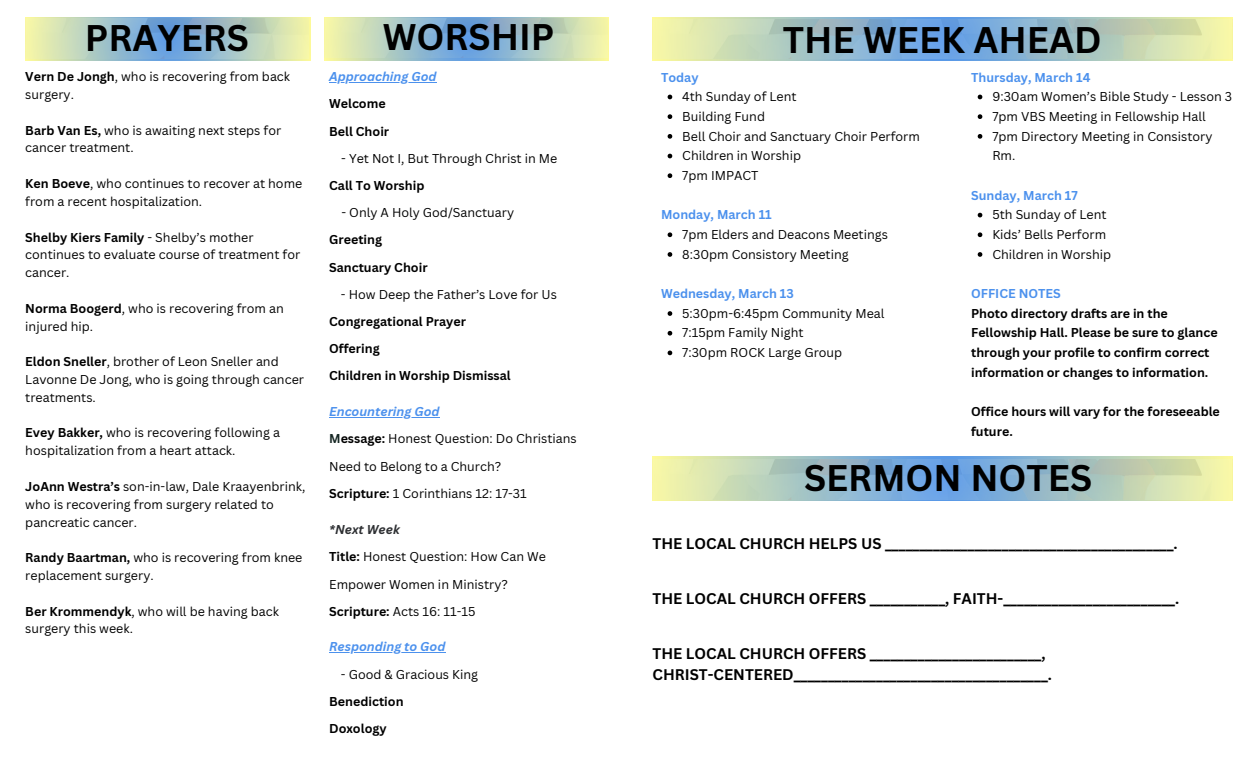
<style>
.page{position:relative;width:1260px;height:765px;background:#fff}
.page>*{position:absolute;margin:0;border:0;box-sizing:border-box;transform-origin:0 0}
.t1{font:700 36.12px "Canva Sans";color:#000}
.t2{font:700 15px/21.5px "Canva Sans";color:#000}
.t3{font:12.5px/17.8px "Canva Sans";color:#000}
.t4{font:700 12.5px/19.8px "Canva Sans";color:#000}
.t5{font:700 12.5px "Canva Sans";color:#4c91ed}
.t6{font:italic 700 12.5px "Canva Sans";color:#4c91ed}
.t7{font:italic 700 12.5px "Canva Sans";color:#2e3033}
.s1{font-weight:700}
.s2{font-weight:700;color:#172825}
.s3{color:#4c91ed}
</style>
<div class="page">
<svg style="left:668px;top:95px;width:4px;height:4px"></svg>
<svg style="left:668px;top:114px;width:4px;height:5px"></svg>
<svg style="left:668px;top:134px;width:4px;height:5px"></svg>
<svg style="left:668px;top:154px;width:4px;height:4px"></svg>
<svg style="left:668px;top:173px;width:4px;height:5px"></svg>
<svg style="left:668px;top:232px;width:4px;height:5px"></svg>
<svg style="left:668px;top:252px;width:4px;height:5px"></svg>
<svg style="left:668px;top:311px;width:4px;height:5px"></svg>
<svg style="left:668px;top:331px;width:4px;height:5px"></svg>
<svg style="left:668px;top:351px;width:4px;height:4px"></svg>
<svg style="left:653px;top:17px;width:580px;height:44px;background:#a6c5c1"></svg>
<img style="left:653px;top:20px;width:580px;height:39px">
<svg style="left:652px;top:457px;width:580px;height:44px;background:#a9c7c1"></svg>
<img style="left:653px;top:460px;width:580px;height:39px">
<svg style="left:25px;top:17px;width:285px;height:44px;background:#afcbbf"></svg>
<img style="left:25px;top:19px;width:283px;height:39px">
<svg style="left:325px;top:17px;width:283px;height:44px"></svg>
<img style="left:325px;top:18px;width:283px;height:39px">
<hr style="left:329px;top:417px;width:111px;height:1px;background:#4c91ed">
<hr style="left:329px;top:82px;width:108px;height:1px;background:#4c91ed">
<hr style="left:329px;top:652px;width:117px;height:1px;background:#4c91ed">
<svg style="left:978px;top:95px;width:4px;height:4px"></svg>
<svg style="left:978px;top:114px;width:4px;height:5px"></svg>
<svg style="left:978px;top:134px;width:4px;height:5px"></svg>
<svg style="left:978px;top:213px;width:4px;height:4px"></svg>
<svg style="left:978px;top:232px;width:4px;height:5px"></svg>
<svg style="left:978px;top:252px;width:4px;height:5px"></svg>
<p class="t1" style="left:85px;top:12px;width:166px">PRAYERS</p>
<p class="t1" style="left:383px;top:11px;width:173px">WORSHIP</p>
<p class="t3" style="left:25px;top:67px;width:266px"><span class="s1">Vern De Jongh</span>, who is recovering from back surgery.</p>
<p class="t3" style="left:25px;top:121px;width:257px"><span class="s1">Barb Van Es,</span> who is awaiting next steps for cancer treatment.</p>
<h3 class="t3" style="left:25px;top:174px;width:279px"><span class="s1">Ken Boeve</span>, who continues to recover at home from a recent hospitalization.</h3>
<p class="t3" style="left:25px;top:228px;width:276px"><span class="s1">Shelby Kiers Family</span> - Shelby’s mother continues to evaluate course of treatment for cancer.</p>
<p class="t3" style="left:25px;top:299px;width:260px"><span class="s1">Norma Boogerd</span>, who is recovering from an injured hip.</p>
<p class="t3" style="left:25px;top:352px;width:280px"><span class="s1">Eldon Sneller</span>, brother of Leon Sneller and<br>Lavonne De Jong, who is going through cancer treatments.</p>
<h3 class="t3" style="left:25px;top:424px;width:256px"><span class="s1">Evey Bakker,</span> who is recovering following a hospitalization from a heart attack.</h3>
<p class="t3" style="left:25px;top:477px;width:282px"><span class="s1">JoAnn Westra’s</span> son-in-law, Dale Kraayenbrink, who is recovering from surgery related to pancreatic cancer.</p>
<p class="t3" style="left:25px;top:548px;width:279px"><span class="s1">Randy Baartman,</span> who is recovering from knee replacement surgery.</p>
<p class="t3" style="left:25px;top:602px;width:255px"><span class="s1">Ber Krommendyk</span>, who will be having back surgery this week.</p>
<p class="t6" style="left:329px;top:68px;width:109px">Approaching God</p>
<p class="t4" style="left:329px;top:94px;width:58px">Welcome</p>
<p class="t4" style="left:329px;top:121px;width:62px">Bell Choir</p>
<p class="t3" style="left:341px;top:149px;width:218px">- Yet Not I, But Through Christ in Me</p>
<p class="t4" style="left:329px;top:175px;width:97px">Call To Worship</p>
<p class="t3" style="left:341px;top:203px;width:174px">- Only A Holy God/Sanctuary</p>
<p class="t4" style="left:329px;top:230px;width:54px">Greeting</p>
<p class="t4" style="left:329px;top:257px;width:100px">Sanctuary Choir</p>
<p class="t3" style="left:341px;top:285px;width:217px">- How Deep the Father’s Love for Us</p>
<p class="t4" style="left:329px;top:311px;width:138px">Congregational Prayer</p>
<p class="t4" style="left:329px;top:338px;width:52px">Offering</p>
<p class="t4" style="left:329px;top:366px;width:183px">Children in Worship Dismissal</p>
<p class="t6" style="left:329px;top:403px;width:112px">Encountering God</p>
<p class="t3" style="left:329px;top:425px;width:249px;line-height:27.2px"><span class="s2">M</span><span class="s1">essage:</span> Honest Question: Do Christians<br>Need to Belong to a Church?</p>
<p class="t3" style="left:329px;top:484px;width:199px"><span class="s1">Scripture:</span> 1 Corinthians 12: 17-31</p>
<p class="t7" style="left:329px;top:521px;width:72px">*Next Week</p>
<p class="t3" style="left:329px;top:543px;width:218px;line-height:27.2px"><span class="s1">Title:</span> Honest Question: How Can We<br>Empower Women in Ministry?</p>
<p class="t3" style="left:329px;top:602px;width:148px"><span class="s1">Scripture:</span> Acts 16: 11-15</p>
<p class="t6" style="left:329px;top:638px;width:118px">Responding to God</p>
<p class="t3" style="left:341px;top:665px;width:139px">- Good &amp; Gracious King</p>
<h1 class="t4" style="left:329px;top:691px;width:76px">Benediction</h1>
<h3 class="t4" style="left:329px;top:718px;width:59px">Doxology</h3>
<p class="t1" style="left:783px;top:14px;width:320px">THE WEEK AHEAD</p>
<h1 class="t5" style="left:661px;top:68px;width:39px">Today</h1>
<p class="t3" style="left:682px;top:87px;width:116px">4th Sunday of Lent</p>
<h1 class="t3" style="left:682px;top:107px;width:84px">Building Fund</h1>
<p class="t3" style="left:682px;top:127px;width:239px">Bell Choir and Sanctuary Choir Perform</p>
<p class="t3" style="left:682px;top:147px;width:120px">Children in Worship</p>
<p class="t3" style="left:682px;top:166px;width:78px">7pm IMPACT</p>
<p class="t5" style="left:661px;top:206px;width:112px">Monday, March 11</p>
<p class="t3" style="left:682px;top:225px;width:207px">7pm Elders and Deacons Meetings</p>
<p class="t3" style="left:682px;top:245px;width:168px">8:30pm Consistory Meeting</p>
<p class="t5" style="left:661px;top:285px;width:134px">Wednesday, March 13</p>
<p class="t3" style="left:682px;top:304px;width:204px">5:30pm-6:45pm Community Meal</p>
<p class="t3" style="left:682px;top:324px;width:123px">7:15pm Family Night</p>
<p class="t3" style="left:682px;top:343px;width:161px">7:30pm ROCK Large Group</p>
<p class="t5" style="left:971px;top:68px;width:121px">Thursday, March 14</p>
<p class="t3" style="left:992px;top:87px;width:241px">9:30am Women’s Bible Study - Lesson 3</p>
<p class="t3" style="left:992px;top:107px;width:215px">7pm VBS Meeting in Fellowship Hall</p>
<p class="t3" style="left:992px;top:126px;width:222px;line-height:19.8px">7pm Directory Meeting in Consistory<br>Rm.</p>
<p class="t5" style="left:971px;top:186px;width:108px">Sunday, March 17</p>
<h3 class="t3" style="left:992px;top:206px;width:116px">5th Sunday of Lent</h3>
<p class="t3" style="left:992px;top:225px;width:115px">Kids’ Bells Perform</p>
<p class="t3" style="left:992px;top:245px;width:120px">Children in Worship</p>
<h3 class="t4" style="left:971px;top:283px;width:248px"><span class="s3">OFFICE NOTES<br></span>Photo directory drafts are in the Fellowship Hall. Please be sure to glance through your profile to confirm correct information or changes to information.</h3>
<p class="t4" style="left:971px;top:401px;width:250px">Office hours will vary for the foreseeable future.</p>
<p class="t1" style="left:804px;top:452px;width:290px">SERMON NOTES</p>
<h3 class="t2" style="left:653px;top:532px;width:527px">THE LOCAL CHURCH HELPS US __________________________________________.</h3>
<h3 class="t2" style="left:653px;top:587px;width:528px">THE LOCAL CHURCH OFFERS ___________, FAITH-_________________________.</h3>
<h1 class="t2" style="left:653px;top:642px;width:401px">THE LOCAL CHURCH OFFERS _________________________,<br>CHRIST-CENTERED_____________________________________.</h1>
</div>
